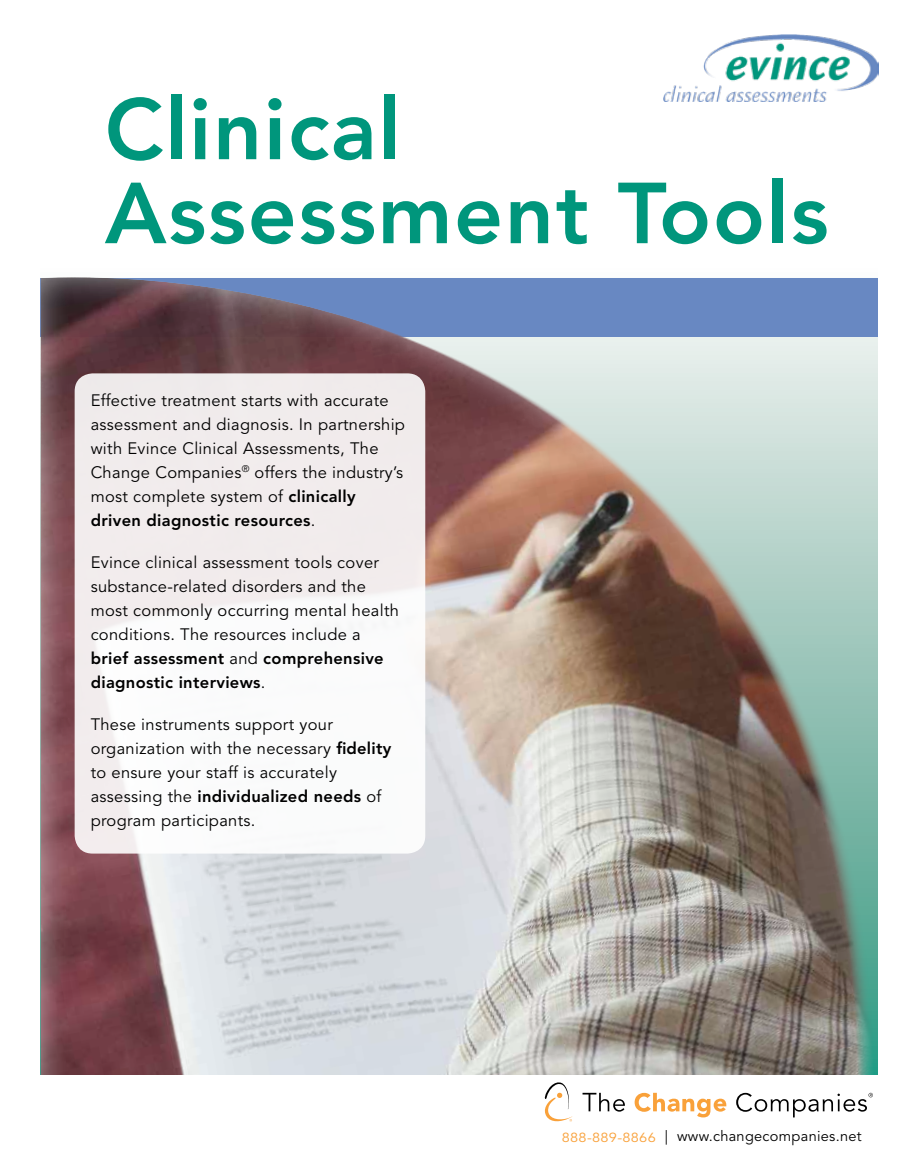
<style>
.page{position:relative;width:905px;height:1175px;background:#fff}
.page>*{position:absolute;margin:0;border:0;box-sizing:border-box;transform-origin:0 0}
.t1{font:800 85.5px/84px "Avenir LT Std";letter-spacing:.02em;color:#00967c}
.t2{font:16.5px/24px "Avenir LT Std";letter-spacing:.02em;color:#000}
.t3{font:14.55px "Avenir LT Std";letter-spacing:.02em;color:#000}
.s1{font-weight:800}
.s2{font-size:13.05px;color:#f9a13a}
</style>
<div class="page">
<img style="left:663px;top:35px;width:215px;height:66px">
<div style="left:39px;top:277px;width:840px;height:865px;background:#fff;opacity:.6"></div>
<div style="left:24px;top:1075px;width:860px;height:73px;background:#fff"></div>
<div style="left:75px;top:373px;width:350px;height:480px;background:linear-gradient(to right,#f4f1f1,#f7f5f5);border-radius:18px"></div>
<svg style="left:736px;top:1092px;width:137px;height:25px"></svg>
<svg style="left:634px;top:1092px;width:92px;height:25px"></svg>
<svg style="left:582px;top:1092px;width:43px;height:19px"></svg>
<svg style="left:545px;top:1082px;width:27px;height:39px"></svg>
<h1 class="t1" style="left:105px;top:88px;width:725px">Clinical<br>Assessment Tools</h1>
<p class="t2" style="left:91px;top:389px;width:316px">Effective treatment starts with accurate assessment and diagnosis. In partnership with Evince Clinical Assessments, The Change Companies<sup>®</sup> offers the industry’s most complete system of <span class="s1">clinically driven diagnostic resources</span>.</p>
<p class="t2" style="left:91px;top:551px;width:310px">Evince clinical assessment tools cover substance-related disorders and the most commonly occurring mental health conditions. The resources include a <span class="s1">brief assessment</span> and <span class="s1">comprehensive diagnostic interviews</span>.</p>
<p class="t2" style="left:91px;top:713px;width:302px">These instruments support your organization with the necessary <span class="s1">fidelity </span>to ensure your staff is accurately assessing the <span class="s1">individualized needs</span> of program participants.</p>
<p class="t3" style="left:562px;top:1127px;width:301px"><span class="s2">888-889-8866</span> | www.changecompanies.net</p>
</div>
